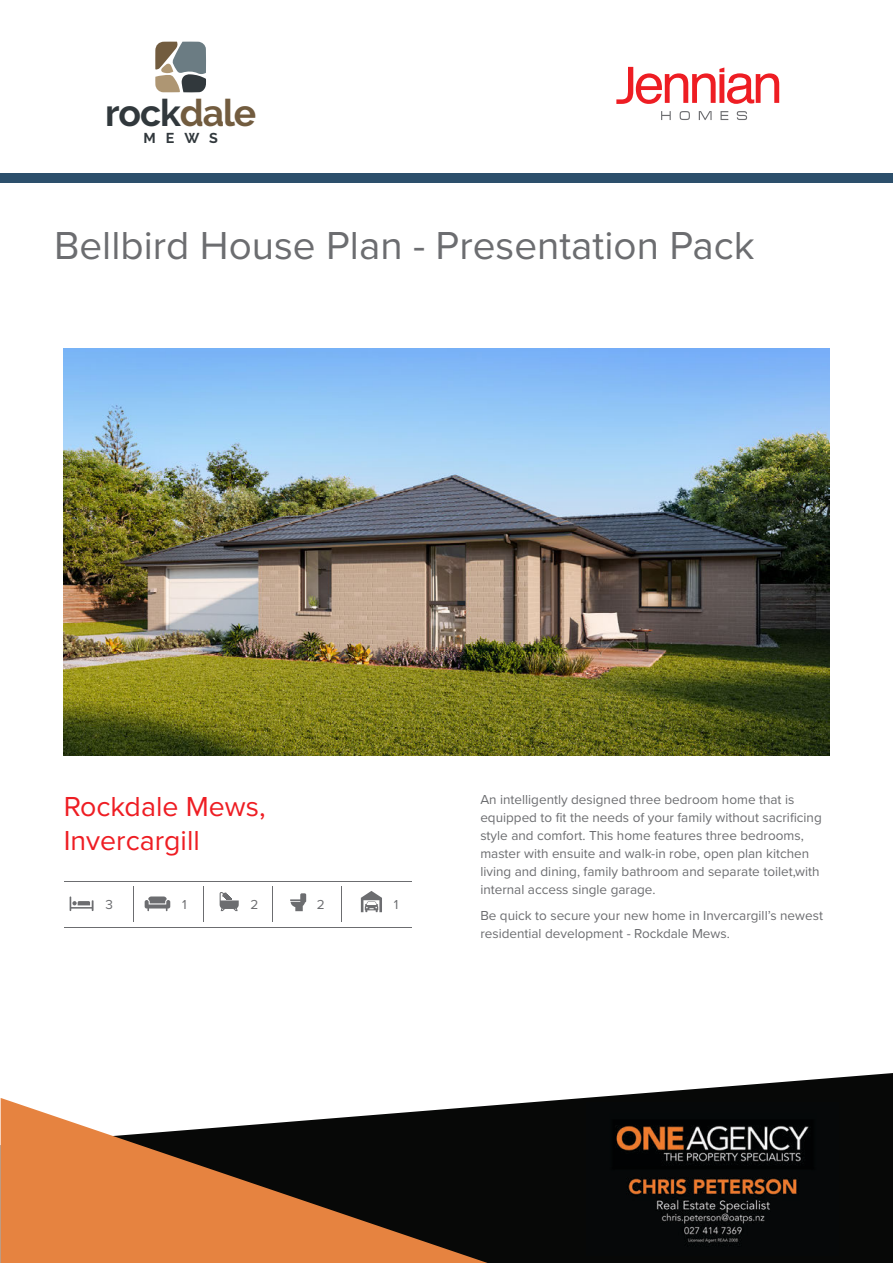
<style>
.page{position:relative;width:893px;height:1263px;background:#fff}
.page>*{position:absolute;margin:0;border:0;box-sizing:border-box;transform-origin:0 0}
.t1{font:40.5px "Proxima Nova";color:#6c6d70}
.t2{font:700 37.35px "Raleway";letter-spacing:-.03em;color:#31383c}
.t3{font:28.5px/34.5px "Proxima Nova";color:#ee1d23}
.t4{font:700 14.25px "Raleway";color:#31383c}
.t5{font:13.5px/18px "Proxima Nova";color:#6c6d70}
.s1{color:#725c3f}
</style>
<div class="page">
<div style="left:0;top:173px;width:893px;height:10px;background:#2c4f6b"></div>
<svg style="left:616px;top:67px;width:163px;height:37px"></svg>
<svg style="left:661px;top:111px;width:10px;height:9px"></svg>
<svg style="left:680px;top:111px;width:10px;height:9px"></svg>
<svg style="left:699px;top:111px;width:13px;height:9px"></svg>
<svg style="left:720px;top:111px;width:8px;height:9px"></svg>
<svg style="left:737px;top:111px;width:10px;height:9px"></svg>
<svg style="left:155px;top:42px;width:51px;height:51px;background:#8c8b84"></svg>
<svg style="left:488px;top:1073px;width:405px;height:190px;fill:#070807"></svg>
<svg style="left:1px;top:1098px;width:487px;height:165px;background:#976644"></svg>
<img style="left:587px;top:1103px;width:252px;height:152px">
<img style="left:64px;top:349px;width:765px;height:406px">
<svg style="left:70px;top:896px;width:24px;height:15px"></svg>
<svg style="left:145px;top:896px;width:25px;height:15px"></svg>
<hr style="left:133px;top:886px;width:1px;height:35px;background:#6c6d70">
<hr style="left:203px;top:885px;width:1px;height:36px;background:#6c6d70">
<hr style="left:272px;top:885px;width:1px;height:36px;background:#6c6d70">
<hr style="left:342px;top:885px;width:1px;height:36px;background:#6c6d70">
<hr style="left:64px;top:881px;width:348px;height:1px;background:#6c6d70">
<hr style="left:64px;top:927px;width:348px;height:1px;background:#6c6d70">
<svg style="left:290px;top:893px;width:16px;height:18px"></svg>
<svg style="left:220px;top:892px;width:19px;height:19px"></svg>
<svg style="left:361px;top:891px;width:21px;height:21px"></svg>
<h2 class="t2" style="left:105px;top:91px;width:153px">rock<span class="s1">dale</span></h2>
<p class="t4" style="left:143px;top:130px;width:76px">MEWS</p>
<h1 class="t1" style="left:54px;top:215px;width:702px">Bellbird House Plan - Presentation Pack</h1>
<h3 class="t3" style="left:64px;top:788px;width:203px">Rockdale Mews,<br>Invercargill</h3>
<p class="t5" style="left:106px;top:895px;width:9px">3</p>
<p class="t5" style="left:182px;top:895px;width:6px">1</p>
<p class="t5" style="left:251px;top:895px;width:9px">2</p>
<p class="t5" style="left:317px;top:895px;width:9px">2</p>
<p class="t5" style="left:394px;top:895px;width:6px">1</p>
<p class="t5" style="left:480px;top:790px;width:343px">An intelligently designed three bedroom home that is equipped to fit the needs of your family without sacrificing style and comfort. This home features three bedrooms, master with ensuite and walk-in robe, open plan kitchen living and dining, family bathroom and separate toilet,with internal access single garage.</p>
<p class="t5" style="left:480px;top:905px;width:344px">Be quick to secure your new home in Invercargill’s newest residential development - Rockdale Mews.</p>
</div>
